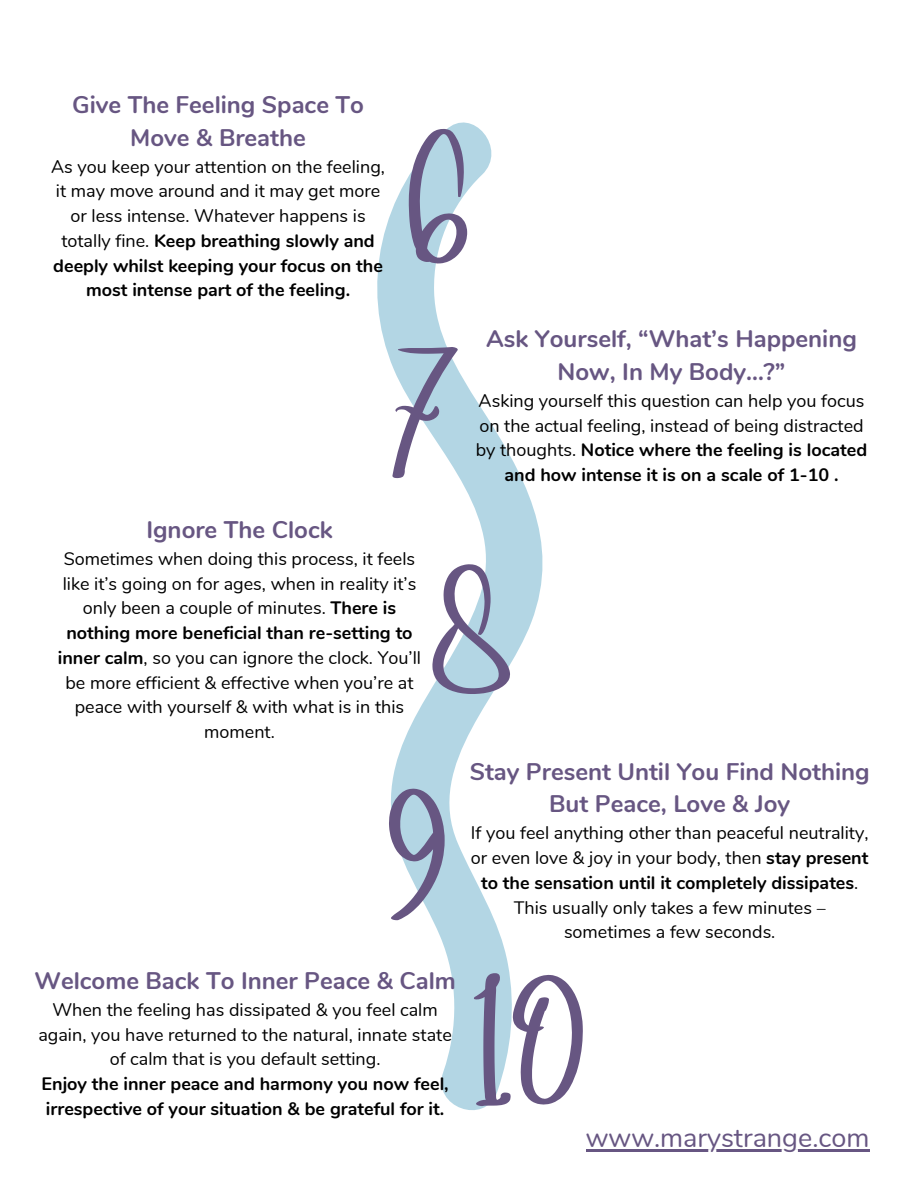
<style>
.page{position:relative;width:918px;height:1188px;background:#fff}
.page>*{position:absolute;margin:0;border:0;box-sizing:border-box;transform-origin:0 0}
.t1{font:120px "Angelina";color:#675682}
.t2{font:27px "Nunito";color:#675682}
.t3{font:700 24px/32.7px "Nunito";color:#675682;text-align:center}
.t4{font:18px/24.8px "Nunito";color:#000;text-align:center}
.t5{font:700 18px/24.8px "Nunito";color:#000}
.s1{font-weight:700}
</style>
<div class="page">
<hr style="left:586px;top:1150px;width:283px;height:2px;background:#675682">
<svg style="left:377px;top:122px;width:166px;height:988px"></svg>
<p class="t3" style="left:72px;top:89px;width:293px">Give The Feeling Space To<br>Move &amp; Breathe</p>
<p class="t4" style="left:51px;top:154px;width:335px">As you keep your attention on the feeling, it may move around and it may get more or less intense. Whatever happens is totally fine. <span class="s1">Keep breathing slowly and deeply whilst keeping your focus on the most intense part of the feeling.</span></p>
<p class="t1" style="left:406px;top:168px;width:66px">6</p>
<p class="t1" style="left:387px;top:384px;width:74px">7</p>
<p class="t3" style="left:486px;top:323px;width:372px">Ask Yourself, “What’s Happening<br>Now, In My Body…?”</p>
<p class="t4" style="left:476px;top:389px;width:393px">Asking yourself this question can help you focus on the actual feeling, instead of being distracted by thoughts. <span class="s1">Notice where the feeling is located and how intense it is on a scale of 1-10 .</span></p>
<p class="t3" style="left:146px;top:514px;width:188px">Ignore The Clock</p>
<p class="t4" style="left:58px;top:547px;width:365px">Sometimes when doing this process, it feels like it’s going on for ages, when in reality it’s only been a couple of minutes. <span class="s1">There is nothing more beneficial than re-setting to inner calm</span>, so you can ignore the clock. You’ll be more efficient &amp; effective when you’re at peace with yourself &amp; with what is in this moment.</p>
<p class="t1" style="left:433px;top:600px;width:83px">8</p>
<p class="t1" style="left:387px;top:827px;width:64px">9</p>
<p class="t3" style="left:34px;top:965px;width:423px">Welcome Back To Inner Peace &amp; Calm</p>
<p class="t4" style="left:38px;top:998px;width:415px">When the feeling has dissipated &amp; you feel calm again, you have returned to the natural, innate state of calm that is you default setting.</p>
<p class="t5" style="left:42px;top:1072px;width:409px">Enjoy the inner peace and harmony you now feel, irrespective of your situation &amp; be grateful for it.</p>
<p class="t3" style="left:470px;top:756px;width:401px">Stay Present Until You Find Nothing<br>But Peace, Love &amp; Joy</p>
<p class="t4" style="left:471px;top:821px;width:399px">If you feel anything other than peaceful neutrality, or even love &amp; joy in your body, then <span class="s1">stay present to the sensation until it completely dissipates</span>.<br>This usually only takes a few minutes – sometimes a few seconds.</p>
<p class="t1" style="left:473px;top:1010px;width:114px">10</p>
<p class="t2" style="left:586px;top:1120px;width:285px">www.marystrange.com</p>
</div>
